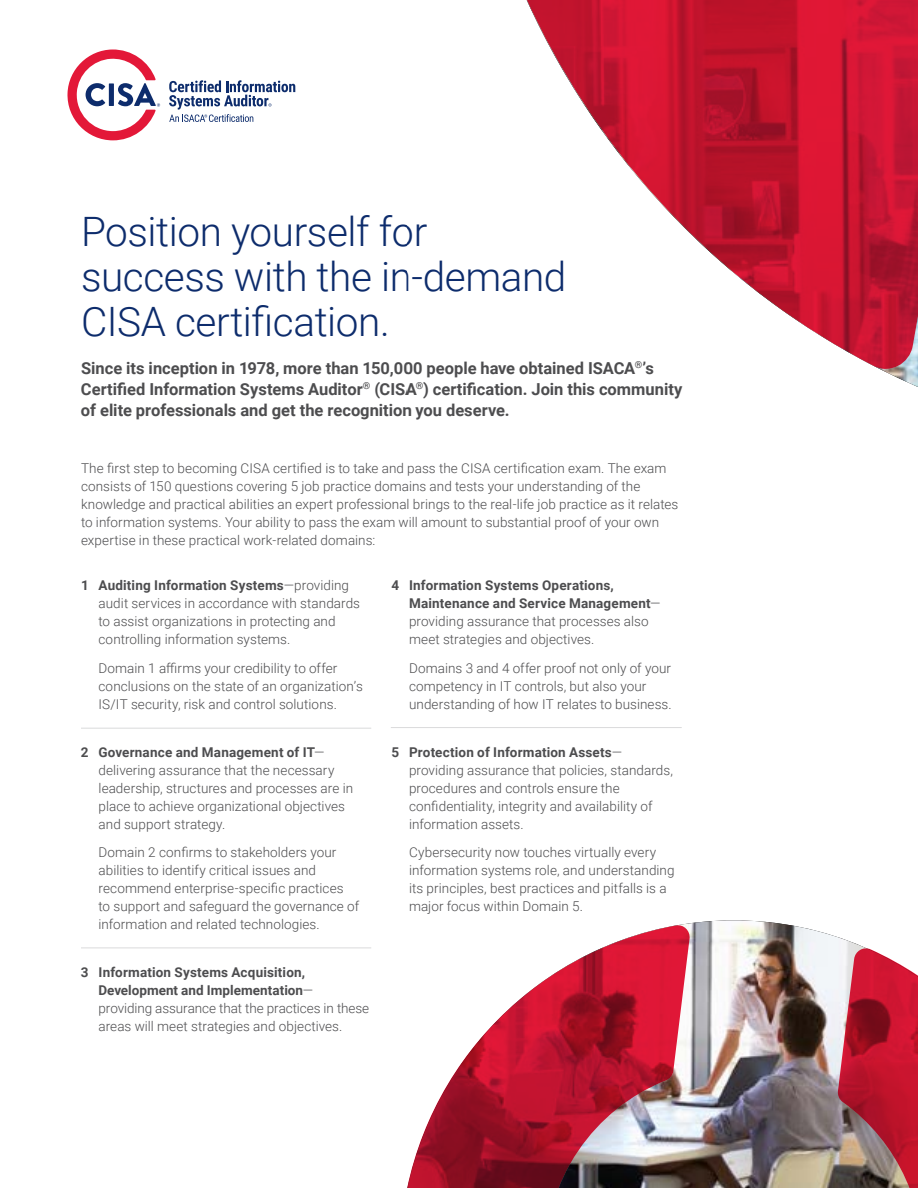
<style>
.page{position:relative;width:918px;height:1188px;background:#fff}
.page>*{position:absolute;margin:0;border:0;box-sizing:border-box;transform-origin:0 0}
.t1{font:300 40.5px/45px "Roboto";letter-spacing:-.01em;color:#0d2c6c}
.t2{font:700 16.5px/21px "Roboto";color:#4d4d4f}
.t3{font:300 13.5px/18px "Roboto";letter-spacing:.005em;color:#4d4d4f}
.s1{font-weight:700}
</style>
<div class="page">
<hr style="left:81px;top:728px;width:290px;height:1px;background:#939598">
<hr style="left:81px;top:948px;width:290px;height:1px;background:#939598">
<hr style="left:391px;top:727px;width:291px;height:1px;background:#939598">
<svg style="left:169px;top:80px;width:126px;height:42px"></svg>
<svg style="left:68px;top:50px;width:92px;height:90px"></svg>
<img style="left:407px;top:924px;width:511px;height:264px">
<svg style="left:526px;top:0;width:392px;height:387px"></svg>
<h1 class="t1" style="left:81px;top:208px;width:487px">Position yourself for success with the in-demand<br>CISA certification.</h1>
<p class="t2" style="left:81px;top:357px;width:603px">Since its inception in 1978, more than 150,000 people have obtained ISACA<sup>®</sup>’s<br>Certified Information Systems Auditor<sup>®</sup> (CISA<sup>®</sup>) certification. Join this community of elite professionals and get the recognition you deserve.</p>
<p class="t3" style="left:81px;top:459px;width:599px">The first step to becoming CISA certified is to take and pass the CISA certification exam. The exam consists of 150 questions covering 5 job practice domains and tests your understanding of the knowledge and practical abilities an expert professional brings to the real-life job practice as it relates to information systems. Your ability to pass the exam will amount to substantial proof of your own expertise in these practical work-related domains:</p>
<p class="t3" style="left:99px;top:576px;width:263px;text-indent:-18px"><span class="s1">1 Auditing Information Systems</span>—providing audit services in accordance with standards to assist organizations in protecting and controlling information systems.</p>
<p class="t3" style="left:99px;top:658px;width:266px">Domain 1 affirms your credibility to offer conclusions on the state of an organization’s<br>IS/IT security, risk and control solutions.</p>
<p class="t3" style="left:99px;top:742px;width:256px;text-indent:-18px"><span class="s1">2 Governance and Management of IT</span>— delivering assurance that the necessary leadership, structures and processes are in place to achieve organizational objectives and support strategy.</p>
<p class="t3" style="left:99px;top:843px;width:262px">Domain 2 confirms to stakeholders your abilities to identify critical issues and recommend enterprise-specific practices<br>to support and safeguard the governance of information and related technologies.</p>
<p class="t3" style="left:99px;top:963px;width:272px;text-indent:-18px"><span class="s1">3 Information Systems Acquisition, Development and Implementation</span>— providing assurance that the practices in these areas will meet strategies and objectives.</p>
<p class="t3" style="left:409px;top:576px;width:253px;text-indent:-18px"><span class="s1">4 Information Systems Operations, Maintenance and Service Management</span>— providing assurance that processes also meet strategies and objectives.</p>
<p class="t3" style="left:409px;top:658px;width:264px">Domains 3 and 4 offer proof not only of your competency in IT controls, but also your understanding of how IT relates to business.</p>
<p class="t3" style="left:409px;top:742px;width:266px;text-indent:-18px"><span class="s1">5 Protection of Information Assets</span>— providing assurance that policies, standards, procedures and controls ensure the confidentiality, integrity and availability of information assets.</p>
<p class="t3" style="left:409px;top:843px;width:267px">Cybersecurity now touches virtually every information systems role, and understanding its principles, best practices and pitfalls is a major focus within Domain 5.</p>
</div>
